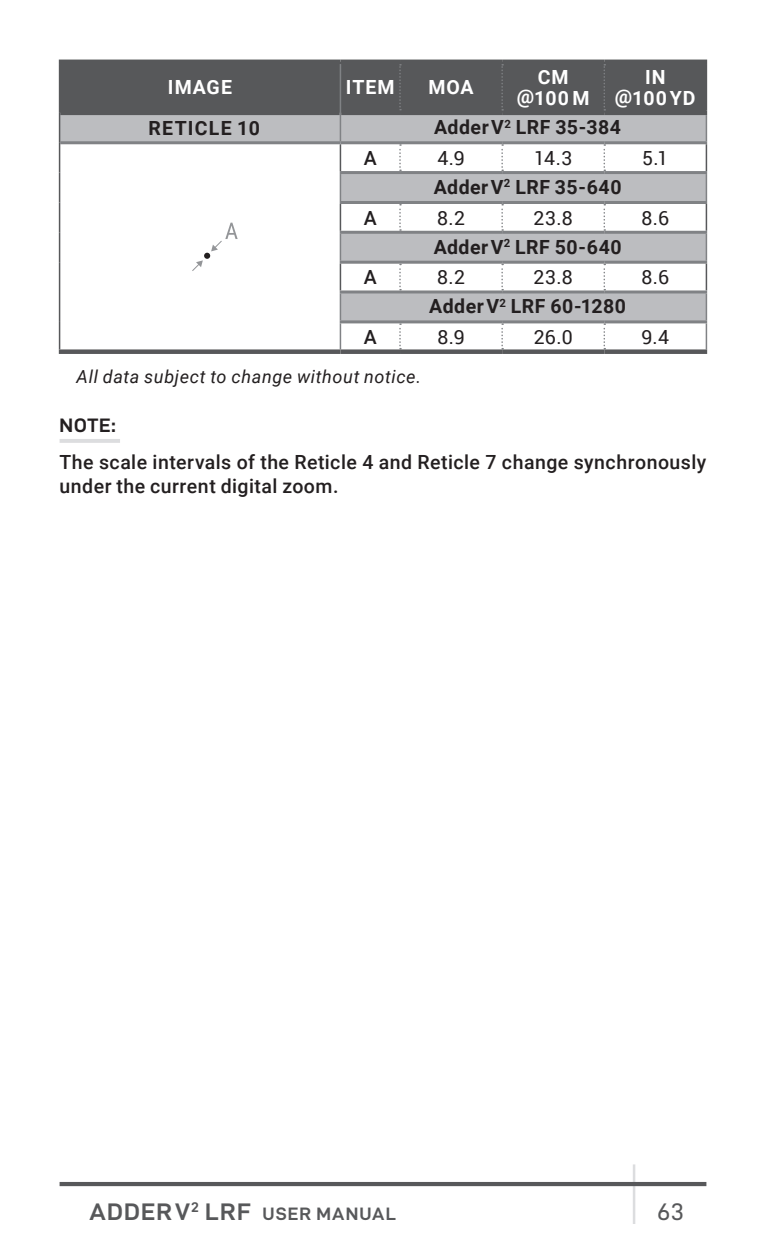
<style>
.page{position:relative;width:766px;height:1259px;background:#fff}
.page>*{position:absolute;margin:0;border:0;box-sizing:border-box;transform-origin:0 0}
.t1{font:24px "D DIN Exp Bold";letter-spacing:.05em;color:#57585a}
.t2{font:24px "D DIN Exp";color:#57585a}
.t3{font:500 19.5px/24px "Roboto";letter-spacing:.025em;color:#231f20}
.t4{font:700 19.5px "Roboto";letter-spacing:.025em;color:#231f20}
.t5{font:19.5px "Roboto";letter-spacing:.02em;color:#231f20}
.t6{font:700 19.5px/21px "Roboto";letter-spacing:.055em;color:#fff;text-align:center}
.t7{font:700 19.5px "Roboto";letter-spacing:.06em;color:#231f20}
.t8{font:19.5px "D DIN Exp Bold";color:#231f20}
.t9{font:italic 18px "Roboto";letter-spacing:.035em;color:#231f20}
.t10{font:18px "D DIN Exp Bold";letter-spacing:.06em;color:#57585a}
.s1{font-size:24px}
</style>
<div class="page">
<hr style="left:632px;top:1164px;width:3px;height:60px;background:#dcdddf">
<hr style="left:60px;top:1182px;width:646px;height:4px;background:#57585a">
<hr style="left:60px;top:439px;width:60px;height:4px;background:#dcdddf">
<svg style="left:60px;top:115px;width:645px;height:207px"></svg>
<svg style="left:399px;top:144px;width:2px;height:27px"></svg>
<svg style="left:399px;top:204px;width:2px;height:27px"></svg>
<svg style="left:399px;top:264px;width:2px;height:26px"></svg>
<hr style="left:400px;top:141px;width:102px;height:3px;background:#808285">
<hr style="left:502px;top:141px;width:102px;height:3px;background:#808285">
<hr style="left:604px;top:141px;width:103px;height:3px;background:#808285">
<hr style="left:400px;top:201px;width:102px;height:3px;background:#808285">
<hr style="left:502px;top:201px;width:102px;height:3px;background:#808285">
<hr style="left:604px;top:201px;width:103px;height:3px;background:#808285">
<hr style="left:400px;top:261px;width:102px;height:3px;background:#808285">
<hr style="left:502px;top:261px;width:102px;height:3px;background:#808285">
<hr style="left:604px;top:261px;width:103px;height:3px;background:#808285">
<hr style="left:340px;top:141px;width:60px;height:3px;background:#808285">
<hr style="left:339px;top:201px;width:61px;height:3px;background:#808285">
<hr style="left:339px;top:261px;width:61px;height:3px;background:#808285">
<hr style="left:59px;top:60px;width:281px;height:4px;background:#57585a">
<hr style="left:340px;top:60px;width:60px;height:4px;background:#57585a">
<hr style="left:400px;top:60px;width:102px;height:4px;background:#57585a">
<hr style="left:502px;top:60px;width:102px;height:4px;background:#57585a">
<hr style="left:604px;top:60px;width:103px;height:4px;background:#57585a">
<hr style="left:60px;top:111px;width:279px;height:4px;background:#57585a">
<hr style="left:341px;top:111px;width:59px;height:4px;background:#57585a">
<hr style="left:400px;top:111px;width:102px;height:4px;background:#57585a">
<hr style="left:502px;top:111px;width:102px;height:4px;background:#57585a">
<hr style="left:604px;top:111px;width:103px;height:4px;background:#57585a">
<hr style="left:59px;top:64px;width:1px;height:49px;background:#57585a">
<hr style="left:705px;top:64px;width:2px;height:47px;background:#57585a">
<svg style="left:603px;top:144px;width:2px;height:27px"></svg>
<svg style="left:603px;top:204px;width:2px;height:27px"></svg>
<svg style="left:603px;top:264px;width:2px;height:26px"></svg>
<svg style="left:501px;top:144px;width:2px;height:27px"></svg>
<svg style="left:501px;top:204px;width:2px;height:27px"></svg>
<svg style="left:501px;top:264px;width:2px;height:26px"></svg>
<hr style="left:705px;top:115px;width:2px;height:26px;background:#808285">
<div style="left:60px;top:64px;width:645px;height:49px;background:#57585a"></div>
<hr style="left:339px;top:144px;width:2px;height:27px;background:#57585a">
<hr style="left:705px;top:144px;width:2px;height:27px;background:#57585a">
<hr style="left:339px;top:204px;width:2px;height:27px;background:#57585a">
<hr style="left:339px;top:264px;width:2px;height:26px;background:#57585a">
<hr style="left:705px;top:204px;width:2px;height:27px;background:#57585a">
<hr style="left:705px;top:264px;width:2px;height:26px;background:#57585a">
<hr style="left:59px;top:113px;width:1px;height:30px;background:#57585a">
<hr style="left:60px;top:141px;width:280px;height:3px;background:#808285">
<svg style="left:59px;top:143px;width:1px;height:29px"></svg>
<hr style="left:59px;top:172px;width:1px;height:30px;background:#57585a">
<hr style="left:59px;top:202px;width:1px;height:30px;background:#57585a">
<hr style="left:59px;top:232px;width:1px;height:30px;background:#57585a">
<hr style="left:59px;top:262px;width:1px;height:30px;background:#57585a">
<hr style="left:59px;top:292px;width:1px;height:30px;background:#57585a">
<svg style="left:59px;top:322px;width:1px;height:27px"></svg>
<div style="left:59px;top:349px;width:281px;height:5px;background:#57585a"></div>
<hr style="left:339px;top:171px;width:61px;height:3px;background:#808285">
<hr style="left:400px;top:171px;width:102px;height:3px;background:#808285">
<hr style="left:502px;top:171px;width:102px;height:3px;background:#808285">
<hr style="left:604px;top:171px;width:103px;height:3px;background:#808285">
<hr style="left:339px;top:231px;width:61px;height:3px;background:#808285">
<hr style="left:400px;top:231px;width:102px;height:3px;background:#808285">
<hr style="left:502px;top:231px;width:102px;height:3px;background:#808285">
<hr style="left:604px;top:231px;width:103px;height:3px;background:#808285">
<hr style="left:339px;top:290px;width:61px;height:3px;background:#808285">
<hr style="left:400px;top:290px;width:102px;height:3px;background:#808285">
<hr style="left:502px;top:290px;width:102px;height:3px;background:#808285">
<hr style="left:604px;top:290px;width:103px;height:3px;background:#808285">
<hr style="left:339px;top:174px;width:2px;height:27px;background:#808285">
<hr style="left:705px;top:174px;width:2px;height:27px;background:#808285">
<hr style="left:339px;top:234px;width:2px;height:27px;background:#808285">
<hr style="left:705px;top:234px;width:2px;height:27px;background:#808285">
<hr style="left:339px;top:293px;width:2px;height:27px;background:#808285">
<hr style="left:705px;top:293px;width:2px;height:27px;background:#808285">
<hr style="left:339px;top:320px;width:61px;height:3px;background:#808285">
<hr style="left:400px;top:320px;width:102px;height:3px;background:#808285">
<hr style="left:502px;top:320px;width:102px;height:3px;background:#808285">
<hr style="left:604px;top:320px;width:103px;height:3px;background:#808285">
<hr style="left:339px;top:323px;width:2px;height:26px;background:#808285">
<hr style="left:705px;top:323px;width:2px;height:26px;background:#808285">
<svg style="left:399px;top:323px;width:2px;height:26px"></svg>
<svg style="left:501px;top:323px;width:2px;height:26px"></svg>
<svg style="left:603px;top:323px;width:2px;height:26px"></svg>
<div style="left:340px;top:349px;width:60px;height:5px;background:#57585a"></div>
<div style="left:400px;top:349px;width:102px;height:5px;background:#57585a"></div>
<div style="left:502px;top:349px;width:102px;height:5px;background:#57585a"></div>
<div style="left:604px;top:349px;width:103px;height:5px;background:#57585a"></div>
<hr style="left:339px;top:64px;width:2px;height:49px;background:#808285">
<hr style="left:339px;top:113px;width:2px;height:28px;background:#808285">
<svg style="left:191px;top:223px;width:46px;height:49px"></svg>
<p class="t6" style="left:168px;top:76px;width:66px">IMAGE</p>
<p class="t6" style="left:345px;top:76px;width:50px">ITEM</p>
<p class="t6" style="left:428px;top:76px;width:47px">MOA</p>
<p class="t6" style="left:516px;top:66px;width:74px">CM @100 M</p>
<p class="t6" style="left:614px;top:66px;width:82px">IN @100YD</p>
<p class="t7" style="left:148px;top:114px;width:113px">RETICLE 10</p>
<p class="t4" style="left:434px;top:114px;width:188px">AdderV<sup>2</sup> LRF 35-384</p>
<p class="t3" style="left:363px;top:145px;width:14px">A</p>
<p class="t5" style="left:437px;top:144px;width:29px">4.9</p>
<p class="t5" style="left:534px;top:144px;width:40px">14.3</p>
<p class="t5" style="left:642px;top:144px;width:28px">5.1</p>
<p class="t4" style="left:433px;top:173px;width:189px">AdderV<sup>2</sup> LRF 35-640</p>
<p class="t3" style="left:363px;top:205px;width:14px">A</p>
<p class="t5" style="left:437px;top:204px;width:29px">8.2</p>
<p class="t5" style="left:533px;top:204px;width:41px">23.8</p>
<p class="t5" style="left:641px;top:204px;width:29px">8.6</p>
<p class="t4" style="left:433px;top:233px;width:189px">AdderV<sup>2</sup> LRF 50-640</p>
<p class="t3" style="left:363px;top:265px;width:14px">A</p>
<p class="t5" style="left:437px;top:264px;width:29px">8.2</p>
<p class="t5" style="left:533px;top:264px;width:41px">23.8</p>
<p class="t5" style="left:641px;top:264px;width:29px">8.6</p>
<p class="t4" style="left:429px;top:293px;width:198px">AdderV<sup>2</sup> LRF 60-1280</p>
<p class="t3" style="left:363px;top:324px;width:14px">A</p>
<p class="t5" style="left:437px;top:323px;width:29px">8.9</p>
<p class="t5" style="left:533px;top:323px;width:40px">26.0</p>
<p class="t5" style="left:641px;top:323px;width:29px">9.4</p>
<p class="t9" style="left:77px;top:364px;width:346px">All data subject to change without notice.</p>
<p class="t8" style="left:60px;top:414px;width:57px">NOTE:</p>
<p class="t3" style="left:60px;top:449px;width:648px">The scale intervals of the Reticle 4 and Reticle 7 change synchronously under the current digital zoom.</p>
<p class="t10" style="left:191px;top:1204px;width:206px"><sup>2</sup> <span class="s1">LRF</span> USER MANUAL</p>
<p class="t1" style="left:89px;top:1198px;width:102px">ADDERV</p>
<p class="t2" style="left:657px;top:1198px;width:28px">63</p>
</div>
